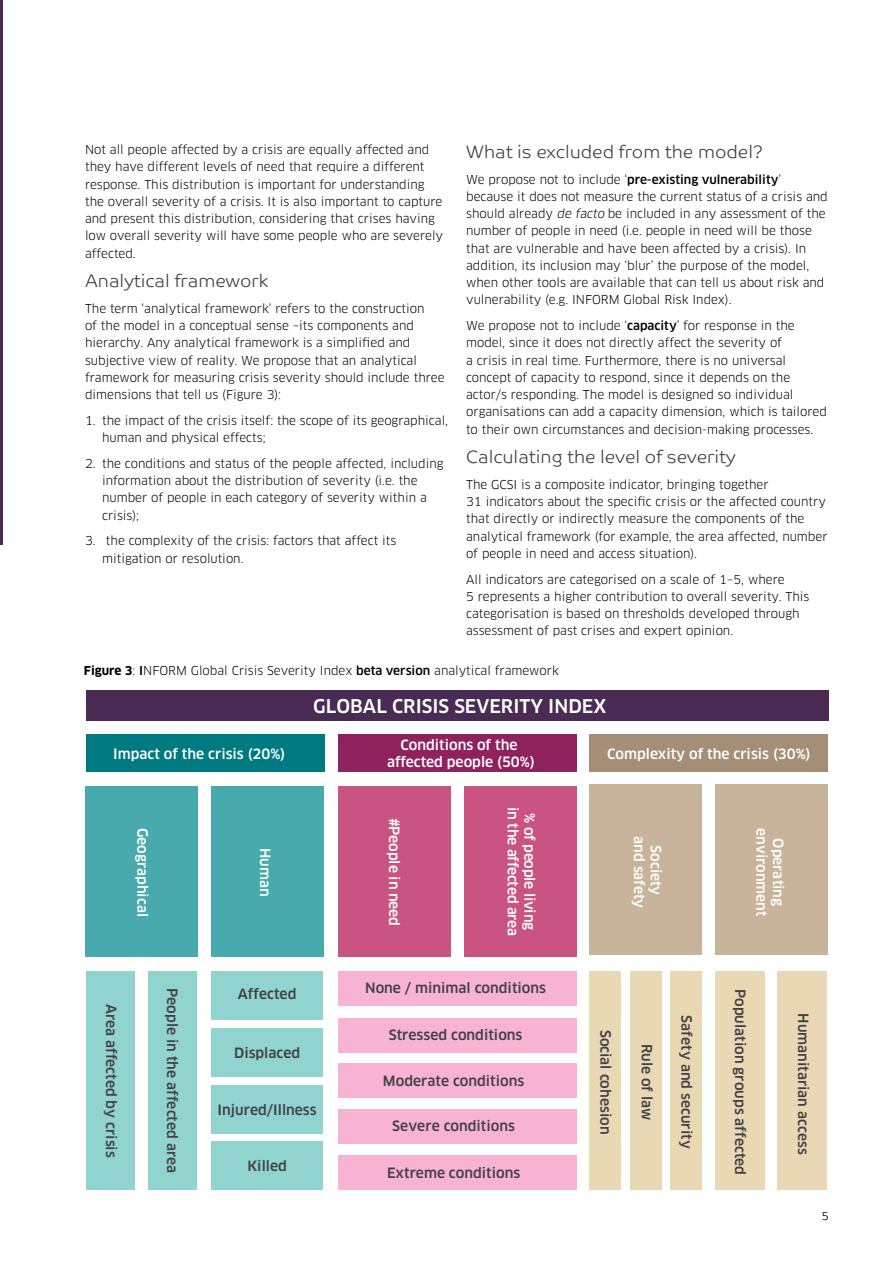
<style>
.page{position:relative;width:893px;height:1263px;background:#fff}
.page>*{position:absolute;margin:0;border:0;box-sizing:border-box;transform-origin:0 0}
.t1{font:500 18.45px "Clan OT";color:#fff}
.t2{font:300 18px "Co Text";color:#414042}
.t3{font:500 13.95px "Clan OT";color:#414042}
.t4{font:500 13.95px/16.6px "Clan OT";color:#fff;text-align:center}
.t5{font:500 13.95px/16.6px "Clan OT";letter-spacing:-.02em;color:#fff;text-align:center}
.t6{font:12px/17.2px "Clan OT";color:#000}
.t7{font:300 12px "Co Text";color:#000}
.s1{font-weight:500}
.s2{font-style:italic}
.s3{font-weight:700}
</style>
<div class="page">
<hr style="left:0;top:0;width:2px;height:544px;background:#4a2b55">
<div style="left:85px;top:786px;width:113px;height:171px;background:#49aaae"></div>
<div style="left:211px;top:786px;width:113px;height:171px;background:#49aaae"></div>
<div style="left:86px;top:691px;width:742px;height:30px;background:#4a2b54"></div>
<div style="left:86px;top:734px;width:239px;height:37px;background:#007a81"></div>
<div style="left:86px;top:971px;width:49px;height:219px;background:#91d3ce"></div>
<div style="left:148px;top:971px;width:49px;height:219px;background:#91d3ce"></div>
<div style="left:589px;top:971px;width:32px;height:219px;background:#e8d8b4"></div>
<div style="left:630px;top:971px;width:32px;height:219px;background:#e8d8b4"></div>
<div style="left:670px;top:971px;width:32px;height:219px;background:#e8d8b4"></div>
<div style="left:715px;top:971px;width:49px;height:219px;background:#e8d8b4"></div>
<div style="left:778px;top:971px;width:49px;height:219px;background:#e8d8b4"></div>
<div style="left:211px;top:971px;width:112px;height:49px;background:#91d3ce"></div>
<div style="left:211px;top:1028px;width:112px;height:48px;background:#91d3ce"></div>
<div style="left:211px;top:1085px;width:112px;height:48px;background:#91d3ce"></div>
<div style="left:211px;top:1142px;width:112px;height:48px;background:#91d3ce"></div>
<div style="left:338px;top:971px;width:238px;height:35px;background:#f7b3d1"></div>
<div style="left:338px;top:1018px;width:238px;height:35px;background:#f7b3d1"></div>
<div style="left:338px;top:1063px;width:238px;height:35px;background:#f7b3d1"></div>
<div style="left:338px;top:1108px;width:238px;height:35px;background:#f7b3d1"></div>
<div style="left:338px;top:1155px;width:238px;height:35px;background:#f7b3d1"></div>
<div style="left:338px;top:786px;width:113px;height:171px;background:#ca5481"></div>
<div style="left:464px;top:786px;width:112px;height:171px;background:#ca5481"></div>
<div style="left:589px;top:785px;width:113px;height:170px;background:#c8b49a"></div>
<div style="left:715px;top:785px;width:113px;height:170px;background:#c8b49a"></div>
<div style="left:338px;top:734px;width:238px;height:37px;background:#8f225c"></div>
<div style="left:589px;top:734px;width:239px;height:37px;background:#a58e76"></div>
<p class="t6" style="left:85px;top:141px;width:360px">Not all people affected by a crisis are equally affected and they have different levels of need that require a different response. This distribution is important for understanding the overall severity of a crisis. It is also important to capture and present this distribution, considering that crises having low overall severity will have some people who are severely affected.</p>
<h2 class="t2" style="left:85px;top:270px;width:185px">Analytical framework</h2>
<p class="t6" style="left:85px;top:300px;width:361px">The term ‘analytical framework’ refers to the construction<br>of the model in a conceptual sense –its components and hierarchy. Any analytical framework is a simplified and subjective view of reality. We propose that an analytical framework for measuring crisis severity should include three dimensions that tell us (Figure 3):</p>
<p class="t6" style="left:102px;top:412px;width:348px;text-indent:-17px">1. the impact of the crisis itself: the scope of its geographical, human and physical effects;</p>
<p class="t6" style="left:102px;top:455px;width:343px;text-indent:-17px">2. the conditions and status of the people affected, including information about the distribution of severity (i.e. the number of people in each category of severity within a crisis);</p>
<p class="t6" style="left:102px;top:532px;width:296px;text-indent:-17px">3. the complexity of the crisis: factors that affect its mitigation or resolution.</p>
<h2 class="t2" style="left:466px;top:141px;width:299px">What is excluded from the model?</h2>
<p class="t6" style="left:466px;top:171px;width:363px">We propose not to include ‘<span class="s1">pre-existing vulnerability</span>’ because it does not measure the current status of a crisis and should already <span class="s2">de facto</span>be included in any assessment of the number of people in need (i.e. people in need will be those that are vulnerable and have been affected by a crisis). In addition, its inclusion may ‘blur’ the purpose of the model, when other tools are available that can tell us about risk and vulnerability (e.g. INFORM Global Risk Index).</p>
<p class="t6" style="left:466px;top:317px;width:362px">We propose not to include ‘<span class="s1">capacity</span>’ for response in the model, since it does not directly affect the severity of<br>a crisis in real time. Furthermore, there is no universal concept of capacity to respond, since it depends on the actor/s responding. The model is designed so individual organisations can add a capacity dimension, which is tailored to their own circumstances and decision-making processes.</p>
<h2 class="t2" style="left:466px;top:446px;width:271px">Calculating the level of severity</h2>
<p class="t6" style="left:466px;top:476px;width:363px">The GCSI is a composite indicator, bringing together<br>31 indicators about the specific crisis or the affected country that directly or indirectly measure the components of the analytical framework (for example, the area affected, number of people in need and access situation).</p>
<p class="t6" style="left:466px;top:571px;width:345px">All indicators are categorised on a scale of 1–5, where<br>5 represents a higher contribution to overall severity. This categorisation is based on thresholds developed through assessment of past crises and expert opinion.</p>
<p class="t6" style="left:84px;top:662px;width:476px"><span class="s3">Figure 3</span>: <span class="s1">I</span>NFORM Global Crisis Severity Index <span class="s1">beta version</span> analytical framework</p>
<h1 class="t1" style="left:313px;top:696px;width:295px">GLOBAL CRISIS SEVERITY INDEX</h1>
<p class="t4" style="left:113px;top:745px;width:174px">Impact of the crisis (20%)</p>
<p class="t4" style="left:387px;top:736px;width:149px">Conditions of the affected people (50%)</p>
<p class="t4" style="left:607px;top:745px;width:205px">Complexity of the crisis (30%)</p>
<p class="t4" style="left:151px;top:828px;width:91px;rotate:90deg">Geographical</p>
<p class="t3" style="left:119px;top:1003px;width:156px;rotate:90deg">Area affected by crisis</p>
<p class="t3" style="left:181px;top:988px;width:186px;rotate:90deg">People in the affected area</p>
<p class="t4" style="left:273px;top:848px;width:50px;rotate:90deg">Human</p>
<p class="t3" style="left:238px;top:985px;width:60px">Affected</p>
<p class="t3" style="left:234px;top:1044px;width:68px">Displaced</p>
<p class="t3" style="left:218px;top:1102px;width:101px">Injured/Illness</p>
<p class="t3" style="left:247px;top:1158px;width:41px">Killed</p>
<p class="t4" style="left:402px;top:817px;width:110px;rotate:90deg">#People in need</p>
<p class="t5" style="left:538px;top:807px;width:131px;rotate:90deg">% of people living in the affected area</p>
<p class="t3" style="left:365px;top:980px;width:182px">None / minimal conditions</p>
<p class="t3" style="left:389px;top:1027px;width:135px">Stressed conditions</p>
<p class="t3" style="left:383px;top:1072px;width:143px">Moderate conditions</p>
<p class="t3" style="left:392px;top:1118px;width:124px">Severe conditions</p>
<p class="t3" style="left:387px;top:1164px;width:135px">Extreme conditions</p>
<p class="t4" style="left:664px;top:836px;width:74px;rotate:90deg">Society and safety</p>
<p class="t4" style="left:787px;top:828px;width:90px;rotate:90deg">Operating environment</p>
<p class="t3" style="left:614px;top:1029px;width:106px;rotate:90deg">Social cohesion</p>
<p class="t3" style="left:655px;top:1044px;width:78px;rotate:90deg">Rule of law</p>
<p class="t3" style="left:695px;top:1015px;width:134px;rotate:90deg">Safety and security</p>
<p class="t3" style="left:749px;top:989px;width:187px;rotate:90deg">Population groups affected</p>
<p class="t3" style="left:811px;top:1013px;width:143px;rotate:90deg">Humanitarian access</p>
<p class="t7" style="left:821px;top:1208px;width:9px">5</p>
</div>
